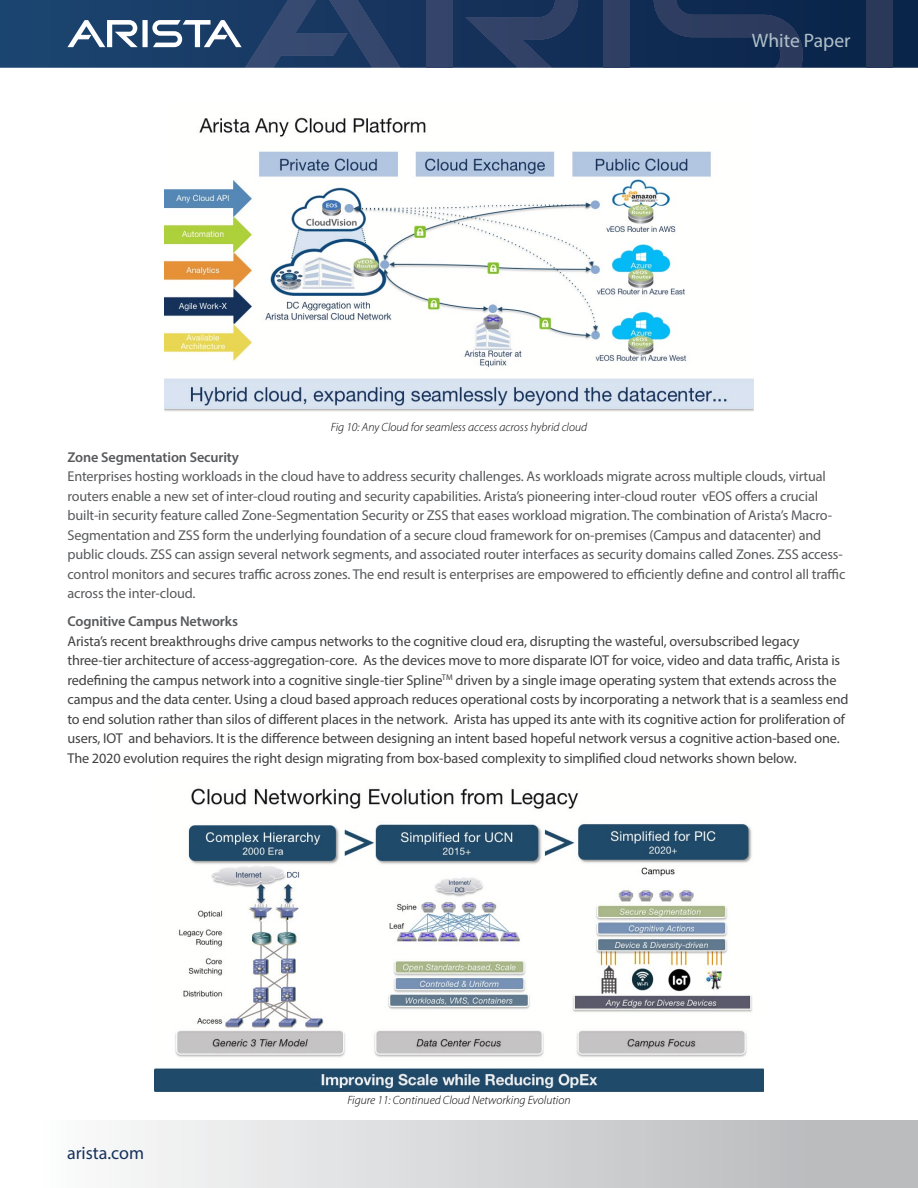
<style>
.page{position:relative;width:918px;height:1188px;background:#fff}
.page>*{position:absolute;margin:0;border:0;box-sizing:border-box;transform-origin:0 0}
.t1{font:19.5px "Myriad Pro";color:#b1c0c9}
.t2{font:18px "Myriad Pro";color:#16325c}
.t3{font:14.25px/19.5px "Myriad Pro";letter-spacing:-.01em;color:#414042}
.t4{font:14.25px/19.5px "Myriad Pro";letter-spacing:-.01em;color:#58595b}
.t5{font:600 14.25px "Myriad Pro";letter-spacing:-.01em;color:#58595b}
.t6{font:italic 300 12px "Myriad Pro";color:#000}
</style>
<div class="page">
<svg style="left:0;top:0;width:918px;height:68px;background:#13325a"></svg>
<div style="left:426px;top:0;width:26px;height:68px;background:#34446a"></div>
<svg style="left:465px;top:0;width:113px;height:68px;background:#22385f"></svg>
<svg style="left:67px;top:0;width:333px;height:68px;background:#334f75"></svg>
<div style="left:604px;top:0;width:26px;height:68px;background:#2f3f63"></div>
<svg style="left:654px;top:0;width:149px;height:68px;background:#1a3156"></svg>
<div style="left:867px;top:0;width:26px;height:68px;background:#2a385a"></div>
<div style="left:0;top:1120px;width:918px;height:68px;background:linear-gradient(to right,#fff,#b3b5b7)"></div>
<img style="left:165px;top:117px;width:588px;height:295px">
<img style="left:154px;top:788px;width:610px;height:303px">
<div style="left:637px;top:877px;width:46px;height:10px;background:#fff"></div>
<p class="t6" style="left:331px;top:421px;width:258px">Fig 10: Any Cloud for seamless access across hybrid cloud</p>
<h1 class="t1" style="left:752px;top:29px;width:100px">White Paper</h1>
<p class="t5" style="left:68px;top:448px;width:173px">Zone Segmentation Security</p>
<p class="t4" style="left:68px;top:466px;width:779px">Enterprises hosting workloads in the cloud have to address security challenges. As workloads migrate across multiple clouds, virtual routers enable a new set of inter-cloud routing and security capabilities. Arista’s pioneering inter-cloud router vEOS offers a crucial built-in security feature called Zone-Segmentation Security or ZSS that eases workload migration. The combination of Arista’s Macro-Segmentation and ZSS form the underlying foundation of a secure cloud framework for on-premises (Campus and datacenter) and public clouds. ZSS can assign several network segments, and associated router interfaces as security domains called Zones. ZSS access&shy;control monitors and secures traffic across zones. The end result is enterprises are empowered to efficiently define and control all traffic across the inter-cloud.</p>
<p class="t5" style="left:68px;top:612px;width:172px">Cognitive Campus Networks</p>
<p class="t3" style="left:68px;top:631px;width:783px">Arista’s recent breakthroughs drive campus networks to the cognitive cloud era, disrupting the wasteful, oversubscribed legacy three-tier architecture of access-aggregation-core. As the devices move to more disparate IOT for voice, video and data traffic, Arista is redefining the campus network into a cognitive single-tier Spline<sup>TM</sup> driven by a single image operating system that extends across the campus and the data center. Using a cloud based approach reduces operational costs by incorporating a network that is a seamless end to end solution rather than silos of different places in the network. Arista has upped its ante with its cognitive action for proliferation of users, IOT and behaviors. It is the difference between designing an intent based hopeful network versus a cognitive action-based one.<br>The 2020 evolution requires the right design migrating from box-based complexity to simplified cloud networks shown below.</p>
<p class="t2" style="left:67px;top:1142px;width:79px">arista.com</p>
<p class="t6" style="left:347px;top:1094px;width:225px">Figure 11: Continued Cloud Networking Evolution</p>
</div>
